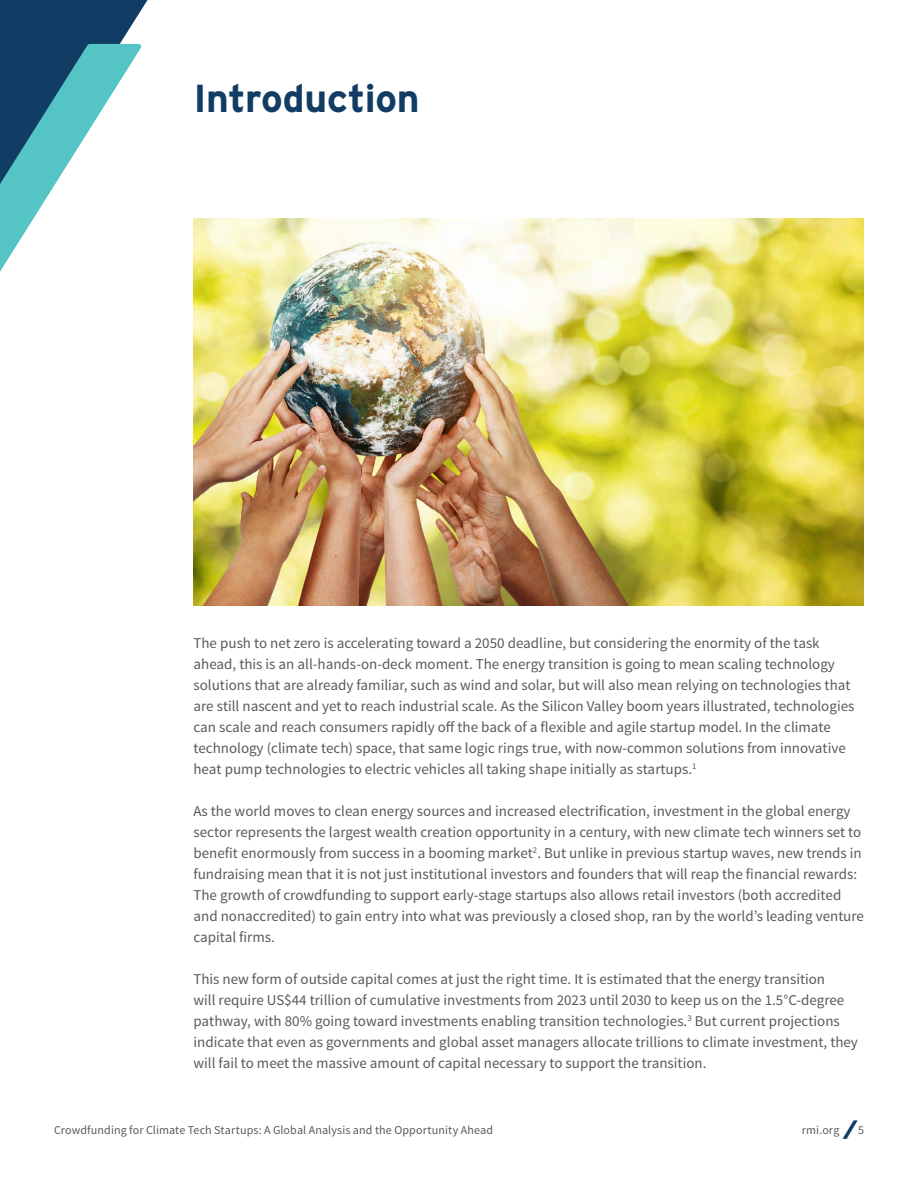
<style>
.page{position:relative;width:918px;height:1188px;background:#fff}
.page>*{position:absolute;margin:0;border:0;box-sizing:border-box;transform-origin:0 0}
.TOC-BIG{font:700 39px "Interstate";letter-spacing:-.01em;color:#113c63}
.H6-Body_Copy{font:15px/21px "Source Sans Pro";color:#585a5b}
.t1{font:12px "Source Sans Pro";letter-spacing:.01em;color:#585a5b}
.s1{font-family:"Interstate";font-weight:900;font-style:italic;font-size:21px;color:#113c63}
</style>
<div class="page">
<svg style="left:0;top:0;width:148px;height:272px"></svg>
<img style="left:194px;top:218px;width:670px;height:388px">
<p class="TOC-BIG" style="left:194px;top:77px;width:228px">Introduction</p>
<p class="H6-Body_Copy" style="left:194px;top:633px;width:662px">The push to net zero is accelerating toward a 2050 deadline, but considering the enormity of the task ahead, this is an all-hands-on-deck moment. The energy transition is going to mean scaling technology solutions that are already familiar, such as wind and solar, but will also mean relying on technologies that are still nascent and yet to reach industrial scale. As the Silicon Valley boom years illustrated, technologies can scale and reach consumers rapidly off the back of a flexible and agile startup model. In the climate technology (climate tech) space, that same logic rings true, with now-common solutions from innovative heat pump technologies to electric vehicles all taking shape initially as startups.<sup>1</sup></p>
<p class="H6-Body_Copy" style="left:194px;top:801px;width:672px">As the world moves to clean energy sources and increased electrification, investment in the global energy sector represents the largest wealth creation opportunity in a century, with new climate tech winners set to benefit enormously from success in a booming market<sup>2</sup>. But unlike in previous startup waves, new trends in fundraising mean that it is not just institutional investors and founders that will reap the financial rewards:<br>The growth of crowdfunding to support early-stage startups also allows retail investors (both accredited and nonaccredited) to gain entry into what was previously a closed shop, ran by the world’s leading venture capital firms.</p>
<p class="H6-Body_Copy" style="left:194px;top:969px;width:666px">This new form of outside capital comes at just the right time. It is estimated that the energy transition<br>will require US$44 trillion of cumulative investments from 2023 until 2030 to keep us on the 1.5°C-degree pathway, with 80% going toward investments enabling transition technologies.<sup>3</sup> But current projections indicate that even as governments and global asset managers allocate trillions to climate investment, they will fail to meet the massive amount of capital necessary to support the transition.</p>
<p class="t1" style="left:54px;top:1123px;width:441px">Crowdfunding for Climate Tech Startups: A Global Analysis and the Opportunity Ahead</p>
<p class="t1" style="left:802px;top:1123px;width:64px">rmi.org <span class="s1">/</span> 5</p>
</div>
